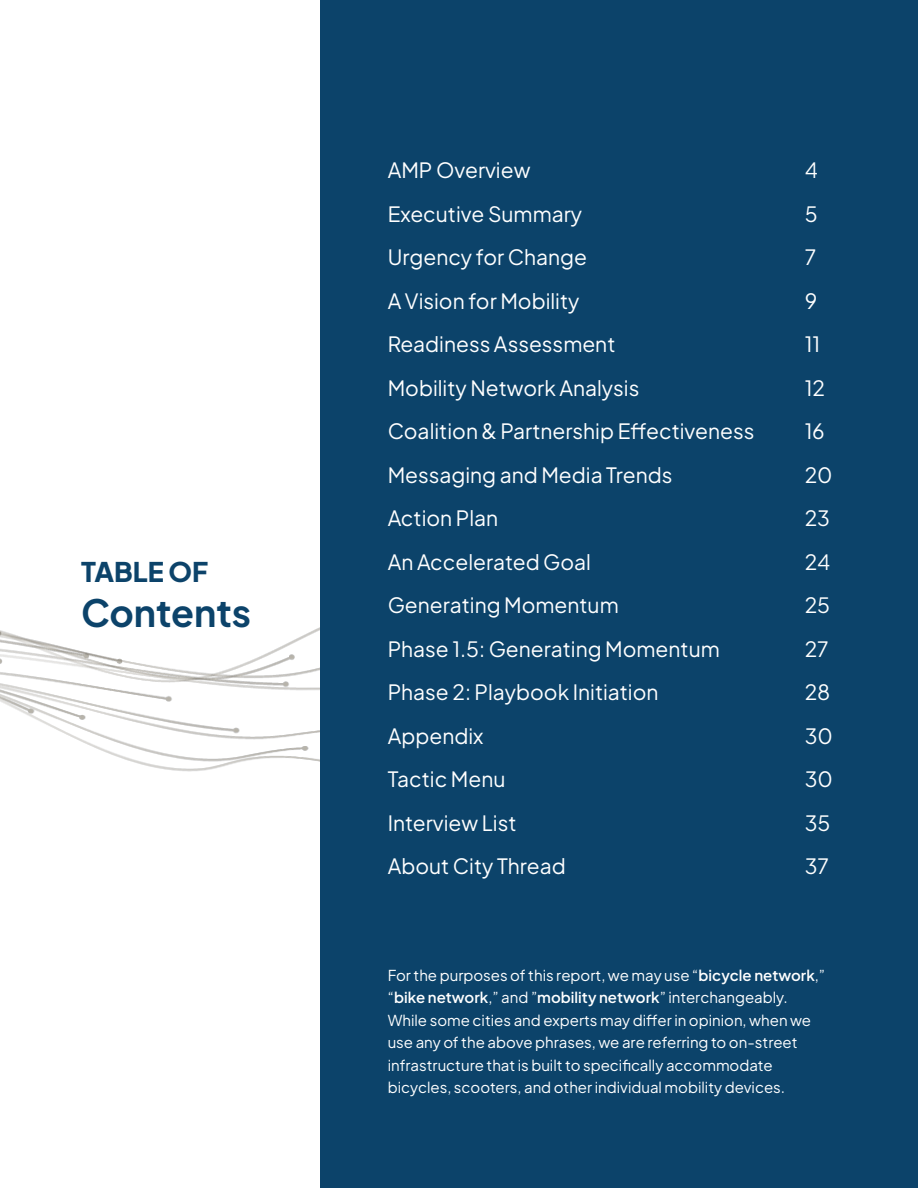
<style>
.page{position:relative;width:918px;height:1188px;background:#fff}
.page>*{position:absolute;margin:0;border:0;box-sizing:border-box;transform-origin:0 0}
.t1{font:700 37.5px "Plus Jakarta Sans";color:#0c436a}
.t2{font:800 27px "Plus Jakarta Sans";color:#0c436a}
.t3{font:21px "Plus Jakarta Sans";color:#fff}
.t4{font:15px/22.5px "Plus Jakarta Sans";color:#fff}
.s1{font-weight:600}
</style>
<div class="page">
<img style="left:0;top:581px;width:321px;height:210px">
<div style="left:321px;top:0;width:597px;height:1188px;background:#0c436a"></div>
<p class="t2" style="left:81px;top:547px;width:129px">TABLE OF</p>
<h1 class="t1" style="left:81px;top:579px;width:172px">Contents</h1>
<p class="t3" style="left:388px;top:154px;width:144px">AMP Overview</p>
<p class="t3" style="left:805px;top:154px;width:15px">4</p>
<p class="t3" style="left:388px;top:197px;width:196px">Executive Summary</p>
<p class="t3" style="left:805px;top:197px;width:14px">5</p>
<p class="t3" style="left:388px;top:241px;width:201px">Urgency for Change</p>
<p class="t3" style="left:805px;top:241px;width:13px">7</p>
<p class="t3" style="left:388px;top:284px;width:193px">A Vision for Mobility</p>
<p class="t3" style="left:805px;top:284px;width:14px">9</p>
<p class="t3" style="left:388px;top:327px;width:229px">Readiness Assessment</p>
<p class="t3" style="left:805px;top:327px;width:17px">11</p>
<p class="t3" style="left:388px;top:371px;width:253px">Mobility Network Analysis</p>
<p class="t3" style="left:805px;top:371px;width:22px">12</p>
<p class="t3" style="left:388px;top:414px;width:368px">Coalition &amp; Partnership Effectiveness</p>
<p class="t3" style="left:805px;top:414px;width:22px">16</p>
<p class="t3" style="left:388px;top:458px;width:286px">Messaging and Media Trends</p>
<p class="t3" style="left:805px;top:458px;width:29px">20</p>
<p class="t3" style="left:388px;top:501px;width:112px">Action Plan</p>
<p class="t3" style="left:805px;top:501px;width:27px">23</p>
<p class="t3" style="left:388px;top:545px;width:205px">An Accelerated Goal</p>
<p class="t3" style="left:805px;top:545px;width:27px">24</p>
<p class="t3" style="left:388px;top:588px;width:233px">Generating Momentum</p>
<p class="t3" style="left:805px;top:588px;width:27px">25</p>
<p class="t3" style="left:388px;top:632px;width:334px">Phase 1.5: Generating Momentum</p>
<p class="t3" style="left:805px;top:632px;width:26px">27</p>
<p class="t3" style="left:388px;top:675px;width:272px">Phase 2: Playbook Initiation</p>
<p class="t3" style="left:805px;top:675px;width:27px">28</p>
<p class="t3" style="left:388px;top:719px;width:97px">Appendix</p>
<p class="t3" style="left:805px;top:719px;width:30px">30</p>
<p class="t3" style="left:388px;top:762px;width:119px">Tactic Menu</p>
<p class="t3" style="left:805px;top:762px;width:30px">30</p>
<p class="t3" style="left:388px;top:806px;width:130px">Interview List</p>
<p class="t3" style="left:805px;top:806px;width:27px">35</p>
<p class="t3" style="left:388px;top:849px;width:179px">About City Thread</p>
<p class="t3" style="left:805px;top:849px;width:26px">37</p>
<p class="t4" style="left:388px;top:963px;width:439px">For the purposes of this report, we may use “<span class="s1">bicycle network</span>,” “<span class="s1">bike network</span>,” and ”<span class="s1">mobility network</span>” interchangeably.<br>While some cities and experts may differ in opinion, when we use any of the above phrases, we are referring to on-street infrastructure that is built to specifically accommodate bicycles, scooters, and other individual mobility devices.</p>
</div>
